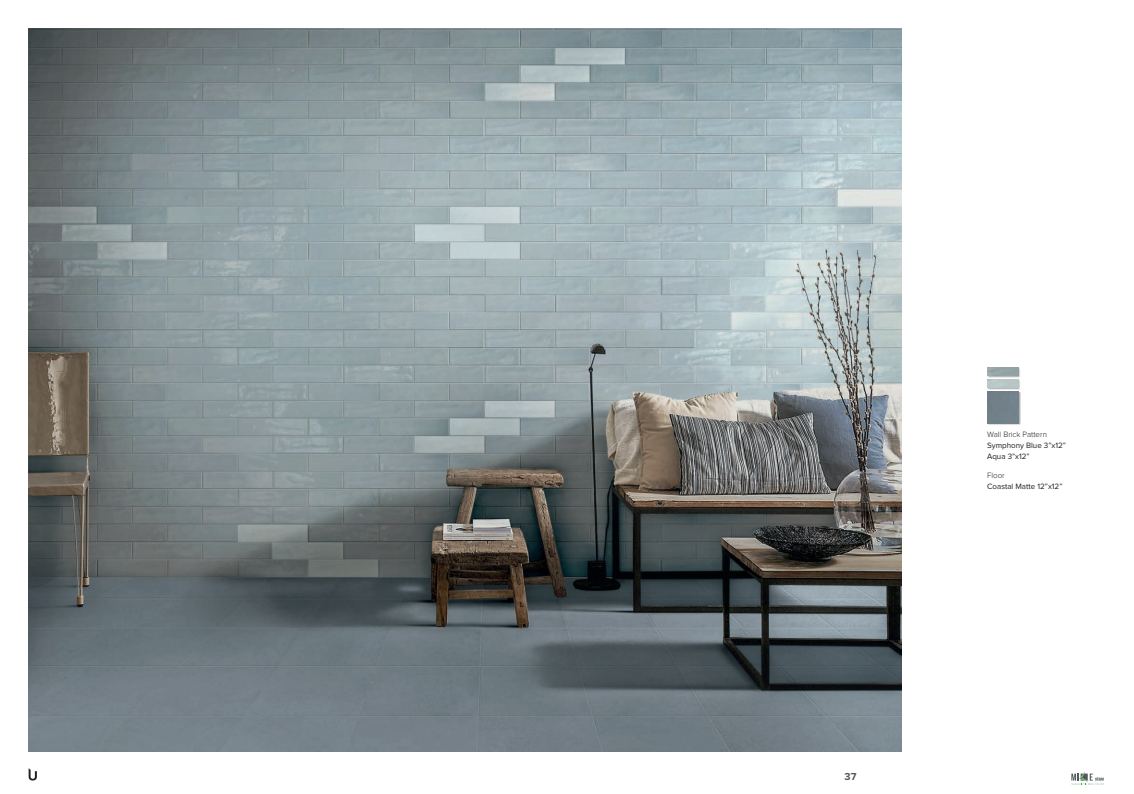
<style>
.page{position:relative;width:1134px;height:794px;background:#fff}
.page>*{position:absolute;margin:0;border:0;box-sizing:border-box;transform-origin:0 0}
.t1{font:700 10.5px "Proxima Nova";color:#57585a}
.t2{font:8px "Proxima Nova";color:#231f20}
.t3{font:300 8px "Proxima Nova";color:#231f20}
</style>
<div class="page">
<svg style="left:29px;top:768px;width:8px;height:12px"></svg>
<svg style="left:1071px;top:772px;width:33px;height:12px"></svg>
<img style="left:28px;top:28px;width:873px;height:723px">
<div style="left:987px;top:392px;width:33px;height:33px;background:#72808a"></div>
<div style="left:987px;top:368px;width:34px;height:10px;background:#231f20;opacity:.4"></div>
<img style="left:987px;top:368px;width:31px;height:8px">
<div style="left:987px;top:379px;width:34px;height:11px;background:#231f20;opacity:.4"></div>
<img style="left:987px;top:380px;width:31px;height:8px">
<h1 class="t1" style="left:844px;top:772px;width:13px">37</h1>
<p class="t3" style="left:987px;top:429px;width:61px">Wall Brick Pattern</p>
<p class="t2" style="left:987px;top:442px;width:80px">Symphony Blue 3”x12”</p>
<p class="t2" style="left:987px;top:453px;width:44px">Aqua 3”x12”</p>
<p class="t3" style="left:987px;top:469px;width:19px">Floor</p>
<p class="t2" style="left:987px;top:482px;width:77px">Coastal Matte 12”x12”</p>
</div>
